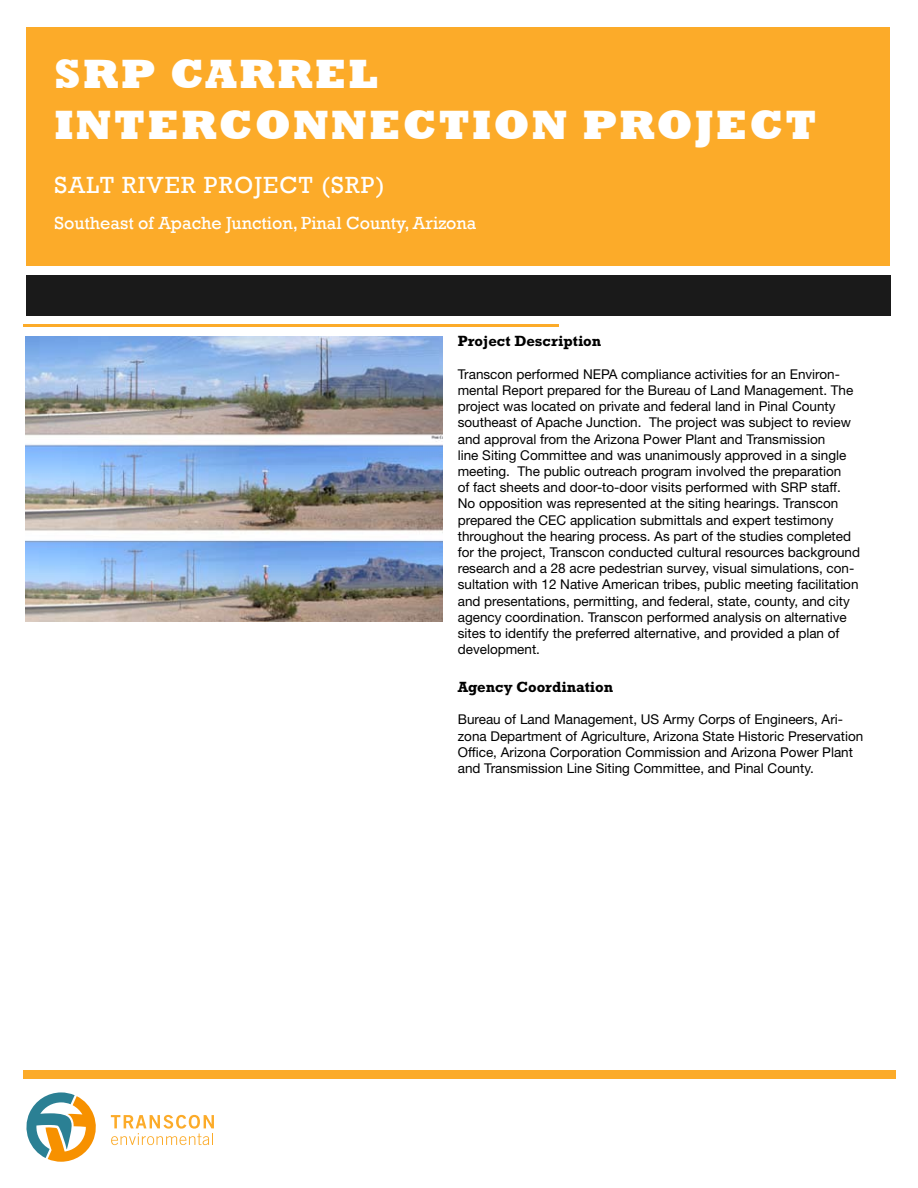
<style>
.page{position:relative;width:918px;height:1188px;background:#fff}
.page>*{position:absolute;margin:0;border:0;box-sizing:border-box;transform-origin:0 0}
.t1{font:800 42px/50.4px "Rockwell";letter-spacing:.05em;color:#fff}
.t2{font:24px "Rockwell";letter-spacing:.05em;color:#fff}
.t3{font:18px "Rockwell";color:#fff}
.t4{font:700 15px "Rockwell Std";color:#000}
.t5{font:13.5px/16.2px "Helvetica Neue LT Std";color:#000}
</style>
<div class="page">
<div style="left:26px;top:28px;width:864px;height:238px;background:#fcab29"></div>
<div style="left:27px;top:275px;width:864px;height:41px;background:#1a1a1a"></div>
<hr style="left:23px;top:325px;width:536px;height:2px;background:#fcab29">
<div style="left:23px;top:1070px;width:873px;height:9px;background:#fcab29"></div>
<svg style="left:26px;top:1092px;width:70px;height:70px"></svg>
<svg style="left:111px;top:1115px;width:103px;height:30px"></svg>
<img style="left:26px;top:336px;width:417px;height:285px">
<h1 class="t1" style="left:54px;top:50px;width:764px">SRP CARREL<br>INTERCONNECTION PROJECT</h1>
<h2 class="t2" style="left:54px;top:171px;width:332px">Salt River Project (SRP)</h2>
<h3 class="t3" style="left:54px;top:212px;width:423px">Southeast of Apache Junction, Pinal County, Arizona</h3>
<p class="t4" style="left:458px;top:332px;width:145px">Project Description</p>
<p class="t5" style="left:458px;top:366px;width:404px">Transcon performed NEPA compliance activities for an Environ&shy;mental Report prepared for the Bureau of Land Management. The project was located on private and federal land in Pinal County southeast of Apache Junction. The project was subject to review and approval from the Arizona Power Plant and Transmission<br>line Siting Committee and was unanimously approved in a single meeting. The public outreach program involved the preparation<br>of fact sheets and door-to-door visits performed with SRP staff.<br>No opposition was represented at the siting hearings. Transcon prepared the CEC application submittals and expert testimony throughout the hearing process. As part of the studies completed for the project, Transcon conducted cultural resources background research and a 28 acre pedestrian survey, visual simulations, con&shy;sultation with 12 Native American tribes, public meeting facilitation and presentations, permitting, and federal, state, county, and city agency coordination. Transcon performed analysis on alternative sites to identify the preferred alternative, and provided a plan of development.</p>
<p class="t4" style="left:458px;top:678px;width:157px">Agency Coordination</p>
<p class="t5" style="left:458px;top:711px;width:407px">Bureau of Land Management, US Army Corps of Engineers, Ari&shy;zona Department of Agriculture, Arizona State Historic Preservation Office, Arizona Corporation Commission and Arizona Power Plant and Transmission Line Siting Committee, and Pinal County.</p>
</div>
